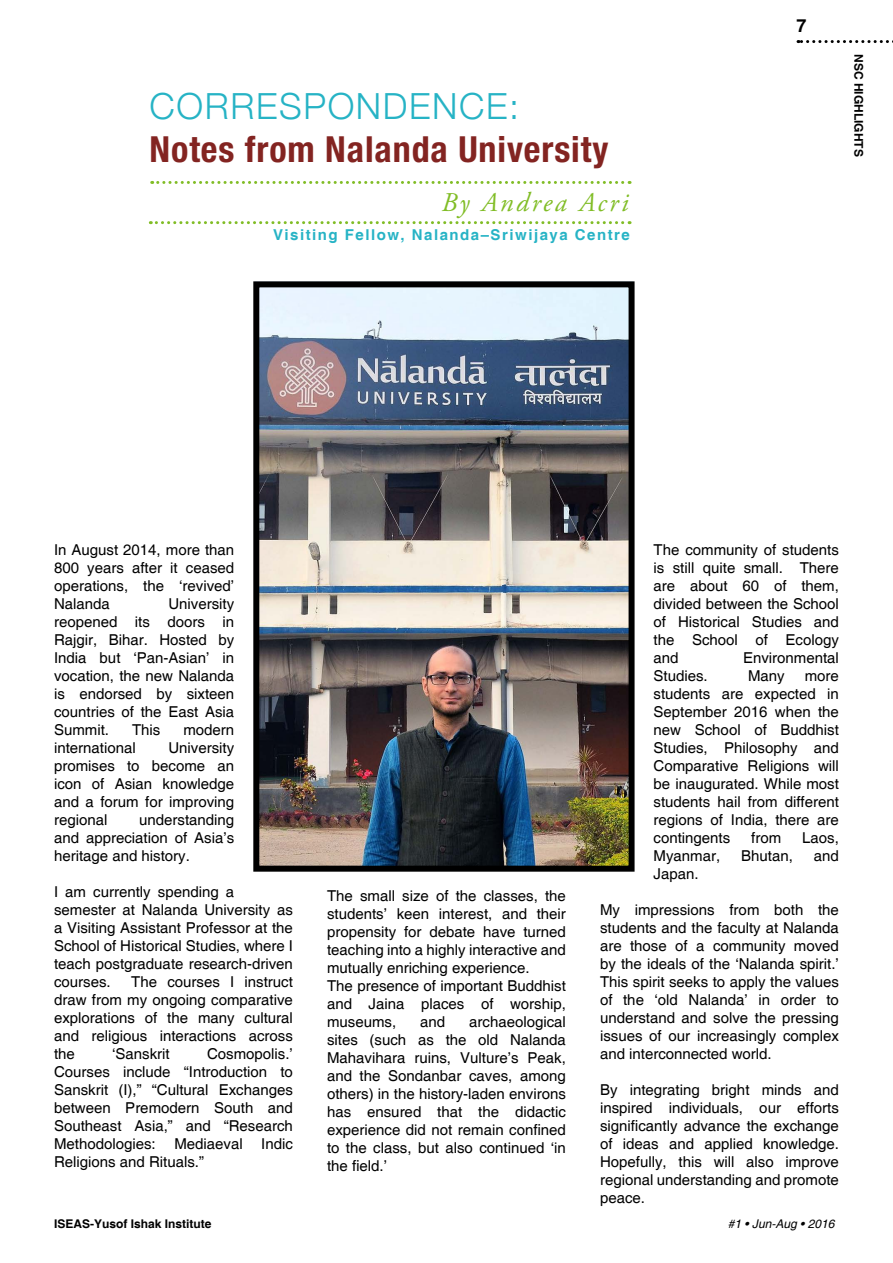
<style>
.page{position:relative;width:893px;height:1263px;background:#fff}
.page>*{position:absolute;margin:0;border:0;box-sizing:border-box;transform-origin:0 0}
.t1{font:700 condensed 36px "Helvetica Neue LT Std";letter-spacing:.025em;color:#832421}
.t2{font:300 36px "Helvetica Neue";letter-spacing:.045em;color:#26b3c5}
.t3{font:italic 27px "Adobe Garamond Pro";letter-spacing:.1em;color:#81bd26}
.t4{font:700 18px "Helvetica";color:#000}
.t5{font:15px/18px "Helvetica";color:#000;text-align:justify}
.t6{font:700 15px "Helvetica";letter-spacing:.1em;color:#26b3c5}
.t7{font:700 12px "Helvetica";color:#000}
.t8{font:italic 12px "Helvetica";color:#000}
</style>
<div class="page">
<svg style="left:798px;top:40px;width:95px;height:3px"></svg>
<svg style="left:152px;top:181px;width:478px;height:3px"></svg>
<svg style="left:150px;top:221px;width:480px;height:3px"></svg>
<img style="left:260px;top:288px;width:368px;height:577px">
<div style="left:253px;top:281px;width:382px;height:591px;border:6px solid #000"></div>
<h1 class="t2" style="left:150px;top:84px;width:371px">CORRESPONDENCE:</h1>
<h1 class="t1" style="left:150px;top:127px;width:460px">Notes from Nalanda University</h1>
<h2 class="t3" style="left:442px;top:186px;width:189px">By Andrea Acri</h2>
<p class="t6" style="left:273px;top:226px;width:358px">Visiting Fellow, Nalanda–Sriwijaya Centre</p>
<p class="t4" style="left:796px;top:15px;width:12px">7</p>
<p class="t7" style="left:866px;top:54px;width:104px;rotate:90deg">NSC HIGHLIGHTS</p>
<p class="t5" style="left:54px;top:541px;width:182px">In August 2014, more than 800 years after it ceased operations, the ‘revived’ Nalanda</p>
<p class="t5" style="left:54px;top:595px;width:182px;text-indent:114px">University reopened its doors in Rajgir, Bihar. Hosted by India but ‘Pan-Asian’ in vocation, the new Nalanda is endorsed by sixteen countries of the East Asia Summit.</p>
<p class="t5" style="left:132px;top:721px;width:30px">This</p>
<p class="t5" style="left:183px;top:721px;width:52px">modern</p>
<p class="t5" style="left:54px;top:739px;width:83px">international</p>
<p class="t5" style="left:54px;top:739px;width:182px;text-indent:114px">University promises to become an icon of Asian knowledge and a forum for improving regional</p>
<p class="t5" style="left:54px;top:811px;width:182px;text-indent:85px">understanding and appreciation of Asia’s heritage and history.</p>
<p class="t5" style="left:54px;top:883px;width:240px;text-align:left">I am currently spending a semester at Nalanda University as a Visiting Assistant Professor at the<br>School of Historical Studies, where I teach postgraduate research-driven courses.</p>
<p class="t5" style="left:54px;top:973px;width:240px;text-indent:77px">The courses I instruct draw from my ongoing comparative explorations of the many cultural and religious interactions across the</p>
<p class="t5" style="left:54px;top:1045px;width:240px;text-indent:153px">Cosmopolis.’ Courses include “Introduction to Sanskrit (I),” “Cultural Exchanges between Premodern South and Southeast Asia,” and “Research Methodologies: Mediaeval Indic Religions and Rituals.”</p>
<p class="t5" style="left:112px;top:1045px;width:59px">‘Sanskrit</p>
<p class="t5" style="left:327px;top:887px;width:240px;text-align:left">The small size of the classes, the students’ keen interest, and their propensity for debate have turned teaching into a highly interactive and mutually enriching experience.<br>The presence of important Buddhist and Jaina places of worship, museums,</p>
<p class="t5" style="left:327px;top:1013px;width:240px;text-indent:142px">archaeological sites (such as the old Nalanda Mahavihara ruins, Vulture’s Peak, and the Sondanbar caves, among others) in the history-laden environs has ensured that the didactic experience did not remain confined to the class, but also continued ‘in the field.’</p>
<p class="t5" style="left:420px;top:1013px;width:27px">and</p>
<p class="t5" style="left:654px;top:541px;width:187px">The community of students is still quite small. There are about 60 of them, divided between the School of Historical Studies and the School of Ecology and</p>
<p class="t5" style="left:743px;top:649px;width:97px">Environmental</p>
<p class="t5" style="left:654px;top:667px;width:56px">Studies.</p>
<p class="t5" style="left:748px;top:667px;width:38px">Many</p>
<p class="t5" style="left:654px;top:667px;width:187px;text-indent:151px">more students are expected in September 2016 when the new School of Buddhist Studies, Philosophy and Comparative Religions will be inaugurated. While most students hail from different regions of India, there are contingents</p>
<p class="t5" style="left:751px;top:829px;width:31px">from</p>
<p class="t5" style="left:802px;top:829px;width:38px">Laos,</p>
<p class="t5" style="left:654px;top:847px;width:68px">Myanmar,</p>
<p class="t5" style="left:741px;top:847px;width:53px">Bhutan,</p>
<p class="t5" style="left:814px;top:847px;width:27px">and</p>
<p class="t5" style="left:654px;top:865px;width:47px">Japan.</p>
<p class="t5" style="left:600px;top:901px;width:240px">My impressions from both the students and the faculty at Nalanda are those of a community moved by the ideals of the ‘Nalanda spirit.’ This spirit seeks to apply the values of the ‘old Nalanda’ in order to understand and solve the pressing issues of our increasingly complex and interconnected world.</p>
<p class="t5" style="left:600px;top:1081px;width:240px">By integrating bright minds and inspired individuals, our efforts significantly advance the exchange of ideas and applied knowledge.<br>Hopefully, this will also improve regional understanding and promote peace.</p>
<p class="t7" style="left:54px;top:1217px;width:159px">ISEAS-Yusof Ishak Institute</p>
<p class="t8" style="left:728px;top:1217px;width:108px">#1 • Jun-Aug • 2016</p>
</div>
